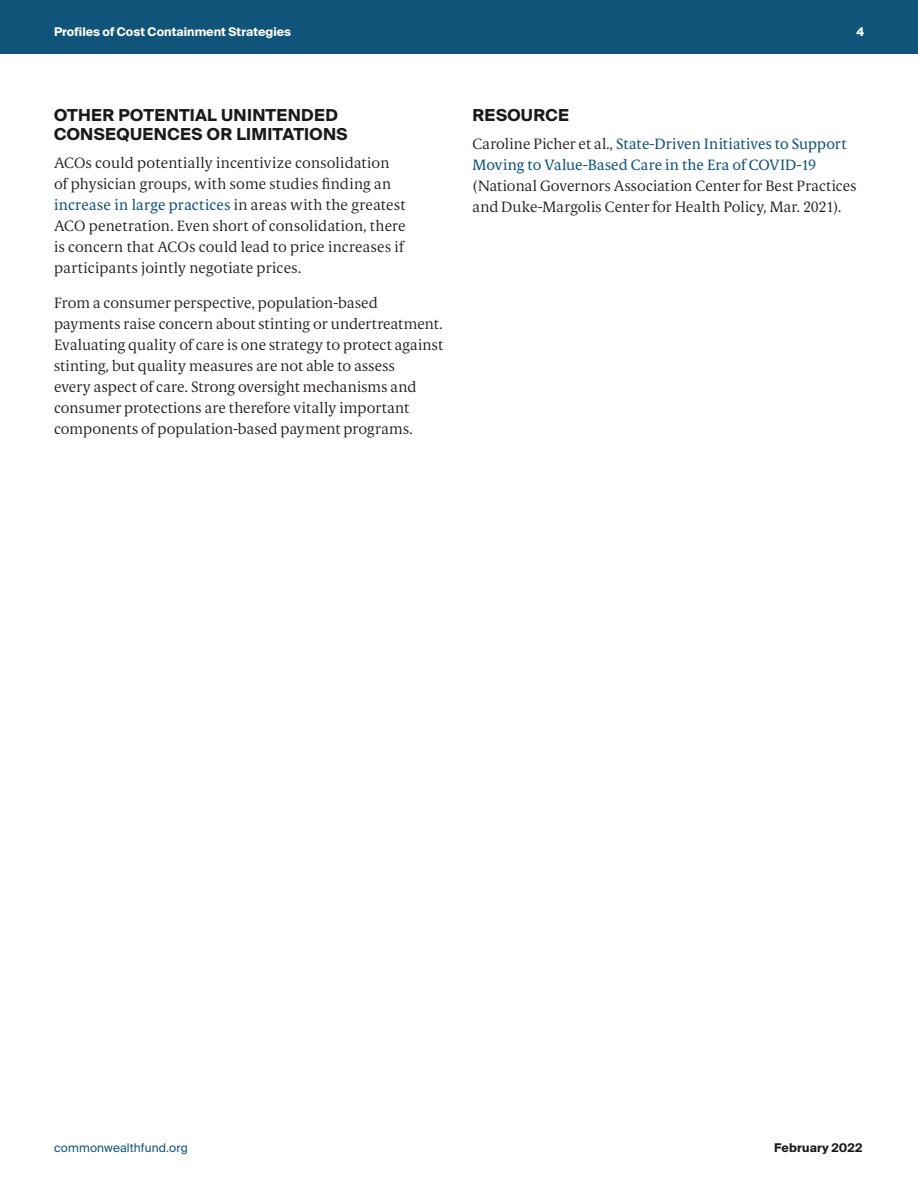
<style>
.page{position:relative;width:918px;height:1188px;background:#fff}
.page>*{position:absolute;margin:0;border:0;box-sizing:border-box;transform-origin:0 0}
.Heads_-_All_Caps{font:700 16.5px/19.5px "Suisse Intl";letter-spacing:.02em;color:#1a1a1a}
.Body_Copy_-_No_Inden{font:300 15px/21px "Berlingske Serif Text";letter-spacing:.01em;color:#231f20}
.Endnote_text{font:300 15px/21px "Berlingske Serif Text";color:#231f20}
.t1{font:700 12px "Suisse Intl";letter-spacing:.005em;color:#fff}
.t2{font:12px "Suisse Intl";letter-spacing:.01em;color:#115479}
.t3{font:700 12px "Suisse Intl";letter-spacing:.015em;color:#1a1a1a}
.s1{font-weight:400;color:#115479}
</style>
<div class="page">
<div style="left:0;top:0;width:918px;height:54px;background:#115479"></div>
<p class="t1" style="left:54px;top:25px;width:239px">Profiles of Cost Containment Strategies</p>
<p class="t1" style="left:856px;top:25px;width:9px">4</p>
<p class="Heads_-_All_Caps" style="left:54px;top:105px;width:295px">OTHER POTENTIAL UNINTENDED<br>CONSEQUENCES OR LIMITATIONS</p>
<p class="Body_Copy_-_No_Inden" style="left:54px;top:152px;width:353px">ACOs could potentially incentivize consolidation of physician groups, with some studies finding an <span class="s1">increase in large practices</span> in areas with the greatest ACO penetration. Even short of consolidation, there is concern that ACOs could lead to price increases if participants jointly negotiate prices.</p>
<p class="Body_Copy_-_No_Inden" style="left:54px;top:292px;width:391px">From a consumer perspective, population-based payments raise concern about stinting or undertreatment.<br>Evaluating quality of care is one strategy to protect against stinting, but quality measures are not able to assess<br>every aspect of care. Strong oversight mechanisms and consumer protections are therefore vitally important components of population-based payment programs.</p>
<p class="Heads_-_All_Caps" style="left:472px;top:105px;width:98px">RESOURCE</p>
<p class="Endnote_text" style="left:472px;top:133px;width:386px">Caroline Picher et al., <span class="s1">State-Driven Initiatives to Support Moving to Value-Based Care in the Era of COVID-19 </span>(National Governors Association Center for Best Practices and Duke-Margolis Center for Health Policy, Mar. 2021).</p>
<p class="t2" style="left:54px;top:1141px;width:136px">commonwealthfund.org</p>
<p class="t3" style="left:774px;top:1141px;width:90px">February 2022</p>
</div>
